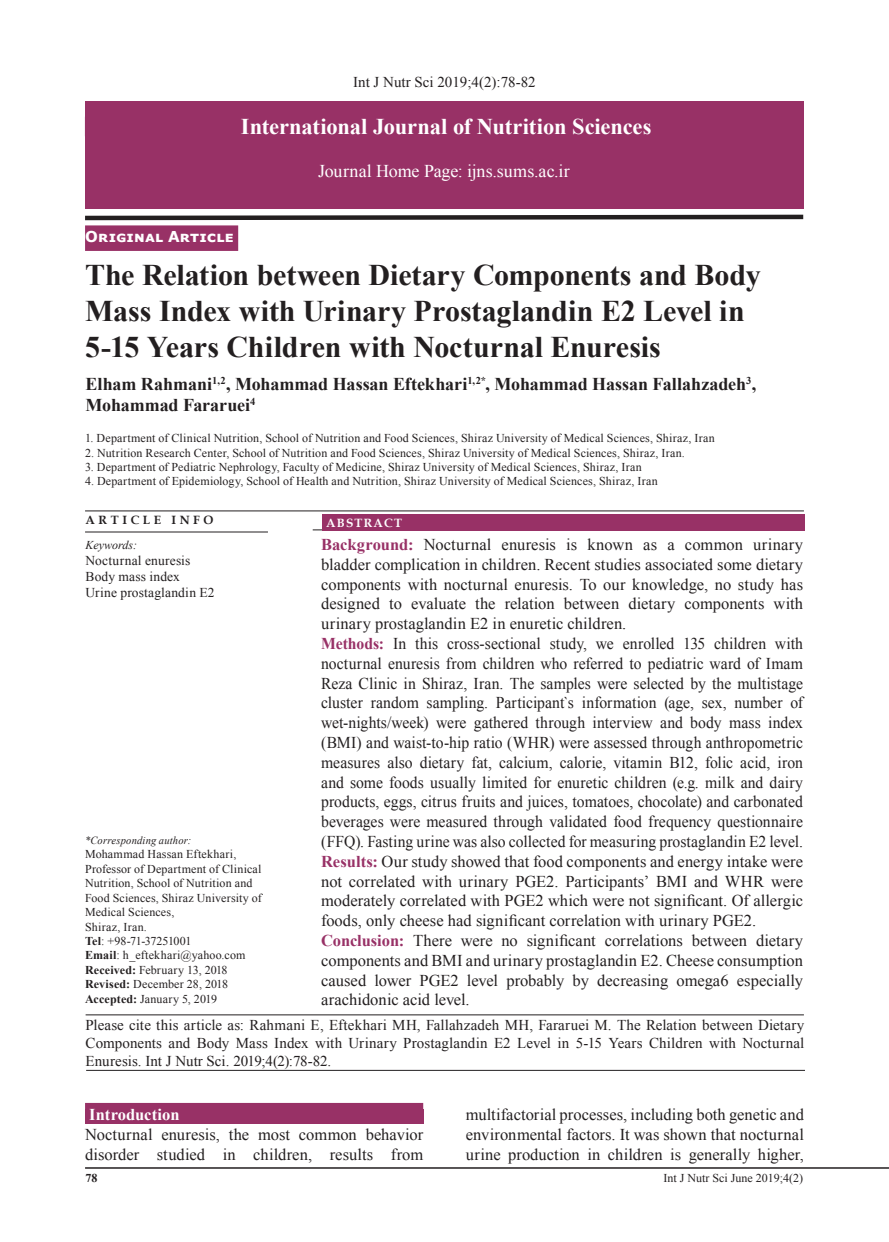
<style>
.page{position:relative;width:889px;height:1242px;background:#fff}
.page>*{position:absolute;margin:0;border:0;box-sizing:border-box;transform-origin:0 0}
.t1{font:700 30px/36px "Times New Roman";letter-spacing:-.005em;color:#231f20}
.t2{font:700 22.5px "Times New Roman";letter-spacing:-.005em;color:#fff}
.t3{font:700 18px/21px "Times New Roman";letter-spacing:-.005em;color:#231f20}
.t4{font:18px "Times New Roman";color:#fff}
.t5{font:16.5px/19.8px "Times New Roman";color:#231f20}
.t6{font:700 16.5px "Times New Roman";color:#fff}
.t7{font:15px/18px "Times New Roman";color:#231f20;text-align:justify}
.t8{font:700 15px "Verdana";letter-spacing:.01em;color:#fff}
.t9{font:13.5px/16.2px "Times New Roman";letter-spacing:.01em;color:#231f20}
.t10{font:12px/14.4px "Times New Roman";letter-spacing:.015em;color:#231f20}
.t11{font:700 12px "Book Antiqua";letter-spacing:.3em;color:#231f20}
.t12{font:italic 12px "Times New Roman";color:#231f20}
.t13{font:700 12px "Book Antiqua";letter-spacing:.1em;color:#fff}
.t14{font:700 12px "Times New Roman";color:#231f20}
.t15{font:italic 10.95px "Times New Roman";letter-spacing:.015em;color:#231f20;scale:.96 1}
.s1{font-weight:700;color:#983166}
.s2{font-weight:700}
</style>
<div class="page">
<hr style="left:85px;top:1167px;width:804px;height:1px;background:#231f20">
<hr style="left:85px;top:510px;width:719px;height:1px;background:#231f20">
<hr style="left:85px;top:531px;width:183px;height:1px;background:#231f20">
<div style="left:85px;top:225px;width:153px;height:26px;background:#983166"></div>
<hr style="left:313px;top:529px;width:491px;height:1px;background:#231f20">
<div style="left:322px;top:514px;width:482px;height:16px;background:#983166"></div>
<hr style="left:86px;top:1014px;width:718px;height:1px;background:#231f20">
<div style="left:85px;top:101px;width:718px;height:107px;background:#983166"></div>
<svg style="left:85px;top:214px;width:719px;height:7px"></svg>
<hr style="left:86px;top:1070px;width:719px;height:1px;background:#231f20">
<div style="left:85px;top:1108px;width:338px;height:15px;background:#983166"></div>
<div style="left:85px;top:1103px;width:338px;height:19px;background:#983166"></div>
<p class="t7" style="left:353px;top:72px;width:184px">Int J Nutr Sci 2019;4(2):78-82</p>
<h2 class="t2" style="left:241px;top:110px;width:412px">International Journal of Nutrition Sciences</h2>
<p class="t4" style="left:318px;top:158px;width:253px">Journal Home Page: ijns.sums.ac.ir</p>
<p class="t8" style="left:85px;top:226px;width:150px">Original Article</p>
<h1 class="t1" style="left:85px;top:255px;width:677px">The Relation between Dietary Components and Body<br>Mass Index with Urinary Prostaglandin E2 Level in<br>5-15 Years Children with Nocturnal Enuresis</h1>
<p class="t3" style="left:86px;top:373px;width:672px">Elham Rahmani<sup>1,2</sup>, Mohammad Hassan Eftekhari<sup>1,2*</sup>, Mohammad Hassan Fallahzadeh<sup>3</sup>,<br>Mohammad Fararuei<sup>4</sup></p>
<p class="t10" style="left:85px;top:430px;width:631px">1. Department of Clinical Nutrition, School of Nutrition and Food Sciences, Shiraz University of Medical Sciences, Shiraz, Iran</p>
<p class="t10" style="left:85px;top:445px;width:601px">2. Nutrition Research Center, School of Nutrition and Food Sciences, Shiraz University of Medical Sciences, Shiraz, Iran.</p>
<p class="t10" style="left:85px;top:459px;width:558px">3. Department of Pediatric Nephrology, Faculty of Medicine, Shiraz University of Medical Sciences, Shiraz, Iran</p>
<p class="t10" style="left:85px;top:474px;width:574px">4. Department of Epidemiology, School of Health and Nutrition, Shiraz University of Medical Sciences, Shiraz, Iran</p>
<p class="t11" style="left:86px;top:512px;width:129px">ARTICLE INFO</p>
<p class="t13" style="left:326px;top:514px;width:77px">ABSTRACT</p>
<p class="t5" style="left:321px;top:534px;width:483px"><span class="s1">Background:</span> Nocturnal enuresis is known as a common urinary bladder complication in children. Recent studies associated some dietary components with nocturnal enuresis. To our knowledge, no study has designed to evaluate the relation between dietary components with urinary prostaglandin E2 in enuretic children.<br><span class="s1">Methods:</span> In this cross-sectional study, we enrolled 135 children with nocturnal enuresis from children who referred to pediatric ward of Imam Reza Clinic in Shiraz, Iran. The samples were selected by the multistage cluster random sampling. Participant`s information (age, sex, number of wet-nights/week) were gathered through interview and body mass index (BMI) and waist-to-hip ratio (WHR) were assessed through anthropometric measures also dietary fat, calcium, calorie, vitamin B12, folic acid, iron and some foods usually limited for enuretic children (e.g. milk and dairy products, eggs, citrus fruits and juices, tomatoes, chocolate) and carbonated beverages were measured through validated food frequency questionnaire (FFQ). Fasting urine was also collected for measuring prostaglandin E2 level.<br><span class="s1">Results:</span> Our study showed that food components and energy intake were not correlated with urinary PGE2. Participants’ BMI and WHR were moderately correlated with PGE2 which were not significant. Of allergic foods, only cheese had significant correlation with urinary PGE2.<br><span class="s1">Conclusion:</span> There were no significant correlations between dietary components and BMI and urinary prostaglandin E2. Cheese consumption caused lower PGE2 level probably by decreasing omega6 especially arachidonic acid level.</p>
<p class="t12" style="left:86px;top:536px;width:53px">Keywords:</p>
<p class="t9" style="left:86px;top:552px;width:130px">Nocturnal enuresis<br>Body mass index<br>Urine prostaglandin E2</p>
<p class="t15" style="left:85px;top:833px;width:112px">*Corresponding author:</p>
<p class="t10" style="left:85px;top:847px;width:178px">Mohammad Hassan Eftekhari,<br>Professor of Department of Clinical<br>Nutrition, School of Nutrition and<br>Food Sciences, Shiraz University of<br>Medical Sciences,<br>Shiraz, Iran.<br><span class="s2">Tel</span>: +98-71-37251001<br><span class="s2">Email</span>: h_eftekhari@yahoo.com<br><span class="s2">Received:</span> February 13, 2018<br><span class="s2">Revised:</span> December 28, 2018<br><span class="s2">Accepted:</span> January 5, 2019</p>
<p class="t7" style="left:86px;top:1015px;width:720px">Please cite this article as: Rahmani E, Eftekhari MH, Fallahzadeh MH, Fararuei M. The Relation between Dietary Components and Body Mass Index with Urinary Prostaglandin E2 Level in 5-15 Years Children with Nocturnal Enuresis. Int J Nutr Sci. 2019;4(2):78-82.</p>
<p class="t6" style="left:89px;top:1102px;width:92px">Introduction</p>
<p class="t5" style="left:85px;top:1123px;width:340px">Nocturnal enuresis, the most common behavior disorder studied in children, results from</p>
<p class="t5" style="left:466px;top:1104px;width:340px;text-align:justify">multifactorial processes, including both genetic and environmental factors. It was shown that nocturnal urine production in children is generally higher,</p>
<p class="t14" style="left:86px;top:1169px;width:14px">78</p>
<p class="t10" style="left:663px;top:1170px;width:141px">Int J Nutr Sci June 2019;4(2)</p>
</div>
